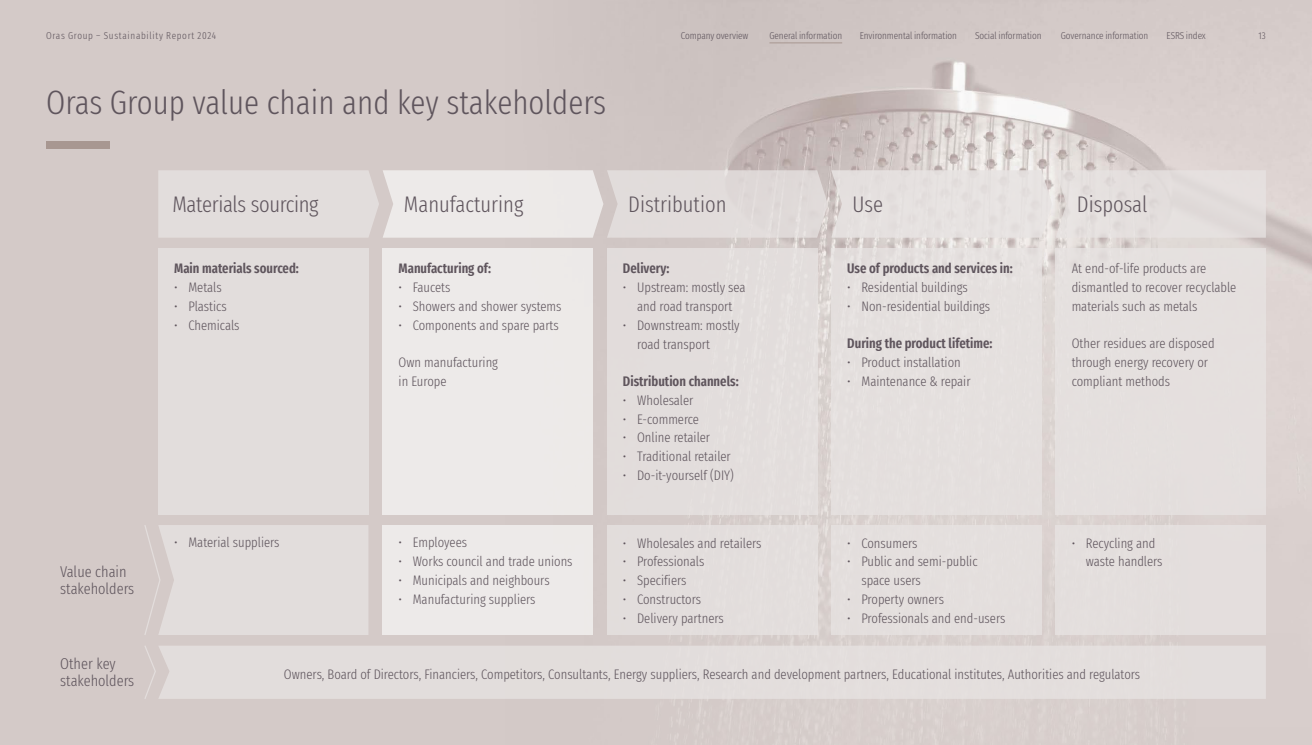
<style>
.page{position:relative;width:1312px;height:745px;background:#fff}
.page>*{position:absolute;margin:0;border:0;box-sizing:border-box;transform-origin:0 0}
.t1{font:300 extra-condensed 33.75px "Fira Sans";color:#5f555d}
.t2{font:300 extra-condensed 22.5px "Fira Sans";color:#5f555d}
.t3{font:300 extra-condensed 15.62px/17.5px "Fira Sans";color:#5f555d}
.t4{font:300 extra-condensed 13.75px/18.8px "Fira Sans";color:#5f555d}
.t5{font:600 extra-condensed 13.75px "Fira Sans";color:#5f555d}
.t6{font:300 extra-condensed 10px "Fira Sans";letter-spacing:-.005em;color:#5f555d}
.t7{font:300 extra-condensed 10px "Fira Sans";letter-spacing:.07em;color:#5f555d}
.t8{font:300 extra-condensed 9.75px "Fira Sans";color:#5f555d}
</style>
<div class="page">
<svg style="left:815px;top:0;width:496px;height:744px;background:#d7cecc"></svg>
<div style="left:0;top:0;width:815px;height:744px;background:#d4cac8"></div>
<div style="left:46px;top:142px;width:63px;height:7px;background:#a89791"></div>
<div style="left:607px;top:248px;width:210px;height:266px;background:#e2dddc"></div>
<div style="left:382px;top:248px;width:210px;height:266px;background:#edeae9"></div>
<div style="left:158px;top:248px;width:210px;height:266px;background:#e2dddc"></div>
<div style="left:831px;top:248px;width:210px;height:266px;background:#e8e4e3"></div>
<div style="left:1055px;top:248px;width:210px;height:266px;background:#e8e4e3"></div>
<svg style="left:158px;top:170px;width:1107px;height:67px;background:#e3dedd"></svg>
<div style="left:159px;top:645px;width:1106px;height:53px;background:#e2dddc"></div>
<div style="left:382px;top:524px;width:210px;height:110px;background:#edeae9"></div>
<div style="left:607px;top:524px;width:210px;height:110px;background:#e2dddc"></div>
<div style="left:831px;top:524px;width:210px;height:110px;background:#e8e4e3"></div>
<div style="left:1055px;top:524px;width:210px;height:110px;background:#e8e4e3"></div>
<svg style="left:145px;top:646px;width:11px;height:53px"></svg>
<svg style="left:144px;top:525px;width:224px;height:110px;background:#e0dbda"></svg>
<hr style="left:769px;top:43px;width:73px;height:1px;background:#a89791">
<p class="t7" style="left:46px;top:28px;width:171px">Oras Group – Sustainability Report 2024</p>
<p class="t6" style="left:680px;top:28px;width:69px">Company overview</p>
<p class="t6" style="left:769px;top:28px;width:74px">General information</p>
<p class="t6" style="left:859px;top:28px;width:99px">Environmental information</p>
<p class="t6" style="left:974px;top:28px;width:68px">Social information</p>
<p class="t6" style="left:1060px;top:28px;width:89px">Governance information</p>
<p class="t6" style="left:1166px;top:28px;width:41px">ESRS index</p>
<p class="t8" style="left:1258px;top:29px;width:9px">13</p>
<h1 class="t1" style="left:46px;top:78px;width:561px">Oras Group value chain and key stakeholders</h1>
<h2 class="t2" style="left:172px;top:188px;width:148px">Materials sourcing</h2>
<h2 class="t2" style="left:404px;top:188px;width:121px">Manufacturing</h2>
<h2 class="t2" style="left:628px;top:188px;width:100px">Distribution</h2>
<h2 class="t2" style="left:852px;top:188px;width:32px">Use</h2>
<h2 class="t2" style="left:1076px;top:188px;width:72px">Disposal</h2>
<p class="t3" style="left:60px;top:562px;width:75px">Value chain stakeholders</p>
<p class="t3" style="left:60px;top:654px;width:75px">Other key stakeholders</p>
<p class="t5" style="left:174px;top:257px;width:126px">Main materials sourced:</p>
<p class="t4" style="left:174px;top:278px;width:49px">• Metals</p>
<p class="t4" style="left:174px;top:296px;width:54px">• Plastics</p>
<p class="t4" style="left:174px;top:315px;width:67px">• Chemicals</p>
<p class="t5" style="left:398px;top:257px;width:94px">Manufacturing of:</p>
<p class="t4" style="left:398px;top:278px;width:53px">• Faucets</p>
<p class="t4" style="left:398px;top:296px;width:164px">• Showers and shower systems</p>
<p class="t4" style="left:398px;top:315px;width:162px">• Components and spare parts</p>
<p class="t4" style="left:398px;top:353px;width:101px">Own manufacturing in Europe</p>
<p class="t5" style="left:622px;top:257px;width:48px">Delivery:</p>
<p class="t4" style="left:622px;top:278px;width:124px;text-align:center">• Upstream: mostly sea and road transport</p>
<p class="t4" style="left:637px;top:315px;width:104px;text-indent:-14px">• Downstream: mostly road transport</p>
<p class="t5" style="left:622px;top:370px;width:117px">Distribution channels:</p>
<p class="t4" style="left:622px;top:390px;width:72px">• Wholesaler</p>
<p class="t4" style="left:622px;top:409px;width:78px">• E-commerce</p>
<p class="t4" style="left:622px;top:428px;width:89px">• Online retailer</p>
<p class="t4" style="left:622px;top:446px;width:109px">• Traditional retailer</p>
<p class="t4" style="left:622px;top:465px;width:112px">• Do-it-yourself (DIY)</p>
<p class="t4" style="left:174px;top:533px;width:107px">• Material suppliers</p>
<p class="t4" style="left:398px;top:533px;width:70px">• Employees</p>
<p class="t4" style="left:398px;top:551px;width:175px">• Works council and trade unions</p>
<p class="t4" style="left:398px;top:570px;width:152px">• Municipals and neighbours</p>
<p class="t4" style="left:398px;top:589px;width:138px">• Manufacturing suppliers</p>
<p class="t4" style="left:622px;top:533px;width:140px">• Wholesales and retailers</p>
<p class="t4" style="left:622px;top:551px;width:83px">• Professionals</p>
<p class="t4" style="left:622px;top:570px;width:65px">• Specifiers</p>
<p class="t4" style="left:622px;top:589px;width:80px">• Constructors</p>
<p class="t4" style="left:622px;top:608px;width:102px">• Delivery partners</p>
<p class="t5" style="left:847px;top:257px;width:167px">Use of products and services in:</p>
<p class="t4" style="left:847px;top:278px;width:122px">• Residential buildings</p>
<p class="t4" style="left:847px;top:296px;width:144px">• Non-residential buildings</p>
<p class="t5" style="left:847px;top:332px;width:147px">During the product lifetime:</p>
<p class="t4" style="left:847px;top:353px;width:115px">• Product installation</p>
<p class="t4" style="left:847px;top:371px;width:125px">• Maintenance &amp; repair</p>
<p class="t4" style="left:847px;top:533px;width:72px">• Consumers</p>
<p class="t4" style="left:861px;top:551px;width:118px;text-indent:-14px">• Public and semi-public space users</p>
<p class="t4" style="left:847px;top:589px;width:98px">• Property owners</p>
<p class="t4" style="left:847px;top:608px;width:159px">• Professionals and end-users</p>
<p class="t4" style="left:1071px;top:259px;width:166px">At end-of-life products are dismantled to recover recyclable materials such as metals</p>
<p class="t4" style="left:1071px;top:334px;width:144px">Other residues are disposed through energy recovery or compliant methods</p>
<p class="t4" style="left:1085px;top:533px;width:78px;text-indent:-14px">• Recycling and waste handlers</p>
<p class="t4" style="left:284px;top:664px;width:857px">Owners, Board of Directors, Financiers, Competitors, Consultants, Energy suppliers, Research and development partners, Educational institutes, Authorities and regulators</p>
</div>
